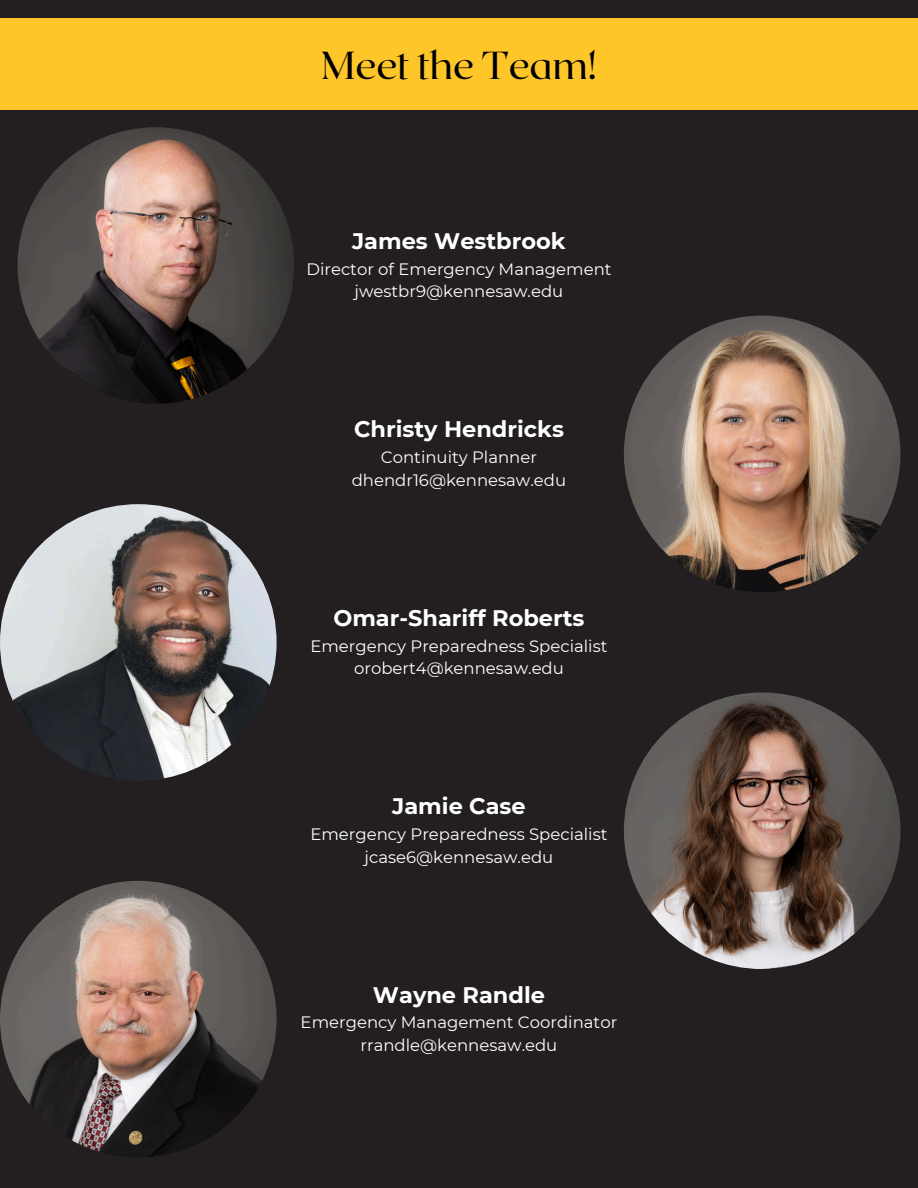
<style>
.page{position:relative;width:918px;height:1188px;background:#231f20}
.page>*{position:absolute;margin:0;border:0;box-sizing:border-box;transform-origin:0 0}
.t1{font:39px "Roxborough CF";color:#000}
.t2{font:700 22.5px "Montserrat";color:#fff}
.t3{font:16.5px "Montserrat";color:#fff}
</style>
<div class="page">
<div style="left:0;top:18px;width:918px;height:91px;background:#ffc629"></div>
<img style="left:18px;top:127px;width:276px;height:277px;border-radius:50%">
<img style="left:624px;top:316px;width:276px;height:276px;border-radius:50%">
<img style="left:624px;top:692px;width:276px;height:277px;border-radius:50%">
<img style="left:0;top:881px;width:277px;height:276px;border-radius:50%">
<img style="left:0;top:504px;width:277px;height:277px;border-radius:50%">
<h1 class="t1" style="left:322px;top:40px;width:276px">Meet the Team!</h1>
<p class="t2" style="left:352px;top:227px;width:215px">James Westbrook</p>
<p class="t3" style="left:306px;top:259px;width:307px">Director of Emergency Management</p>
<p class="t3" style="left:355px;top:281px;width:210px">jwestbr9@kennesaw.edu</p>
<p class="t2" style="left:354px;top:416px;width:211px">Christy Hendricks</p>
<p class="t3" style="left:381px;top:447px;width:158px">Continuity Planner</p>
<p class="t3" style="left:352px;top:470px;width:216px">dhendr16@kennesaw.edu</p>
<p class="t2" style="left:333px;top:604px;width:253px">Omar-Shariff Roberts</p>
<p class="t3" style="left:310px;top:636px;width:299px">Emergency Preparedness Specialist</p>
<p class="t3" style="left:354px;top:658px;width:211px">orobert4@kennesaw.edu</p>
<p class="t2" style="left:392px;top:792px;width:135px">Jamie Case</p>
<p class="t3" style="left:310px;top:824px;width:299px">Emergency Preparedness Specialist</p>
<p class="t3" style="left:365px;top:847px;width:190px">jcase6@kennesaw.edu</p>
<p class="t2" style="left:373px;top:981px;width:173px">Wayne Randle</p>
<p class="t3" style="left:301px;top:1013px;width:318px">Emergency Management Coordinator</p>
<p class="t3" style="left:361px;top:1035px;width:198px">rrandle@kennesaw.edu</p>
</div>
